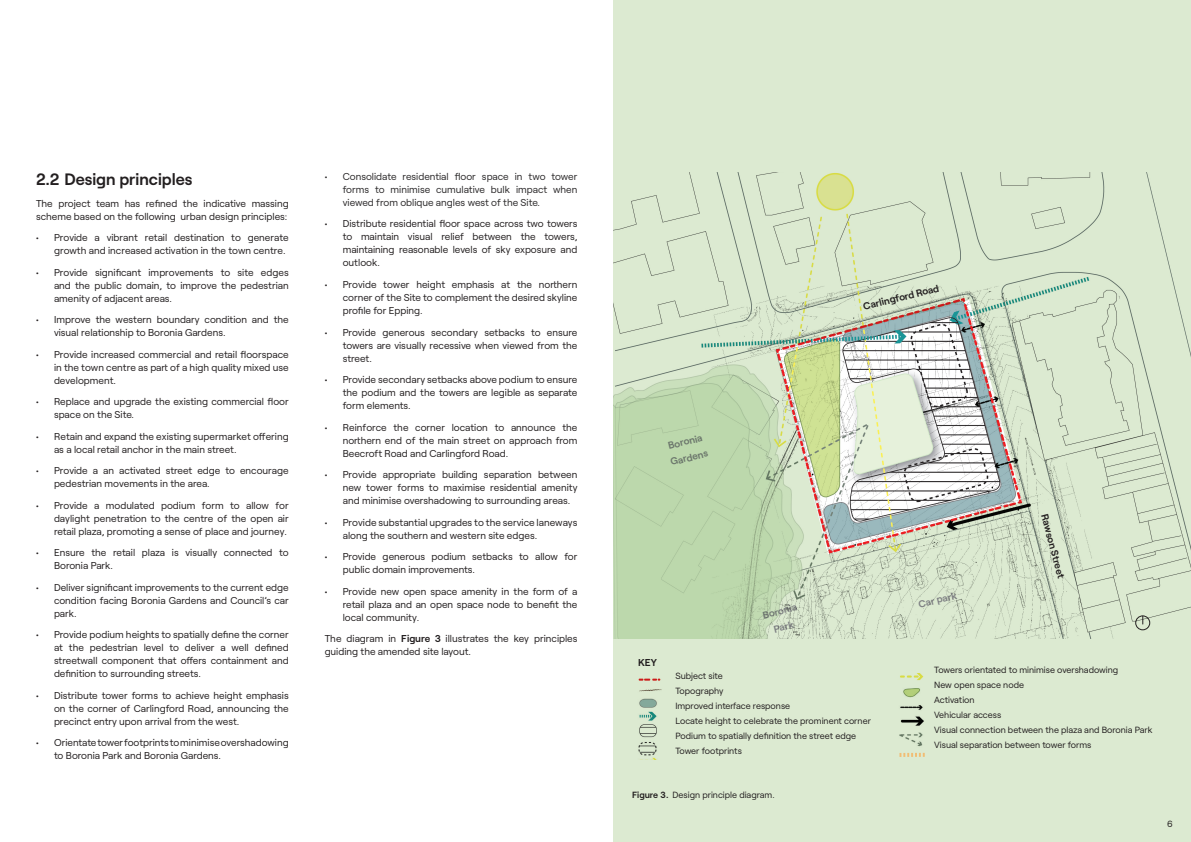
<style>
.page{position:relative;width:1191px;height:842px;background:#fff}
.page>*{position:absolute;margin:0;border:0;box-sizing:border-box;transform-origin:0 0}
.t1{font:600 16.5px "Roobert";color:#231f20}
.Body_Copy_Level_3{font:10px/13px "Roobert";color:#231f20;text-align:justify}
.t2{font:10px/13px "Roobert";color:#2b292a;text-align:justify}
.Body_Copy_Level_2{font:600 10px/16.4px "Roobert";color:#7e8083}
.Body_Copy_Level_2-2{font:600 10px "Roobert";color:#231f20}
.Table_Body{font:600 10px "Roobert";color:#231f20}
.Table_Body-2{font:9px "Roobert";color:#231f20}
.Page_Number{font:9px "Roobert";color:#231f20}
.s1{font-weight:600}
</style>
<div class="page">
<div style="left:613px;top:0;width:578px;height:842px;background:#dcead1"></div>
<img style="left:638px;top:678px;width:24px;height:14px">
<img style="left:899px;top:688px;width:25px;height:59px">
<img style="left:638px;top:698px;width:19px;height:61px">
<img style="left:900px;top:673px;width:24px;height:7px">
<svg style="left:899px;top:753px;width:25px;height:4px"></svg>
<img style="left:613px;top:172px;width:578px;height:467px">
<p class="t1" style="left:36px;top:167px;width:158px">2.2 Design principles</p>
<p class="Body_Copy_Level_3" style="left:36px;top:196px;width:254px">The project team has refined the indicative massing scheme based on the following urban design principles:</p>
<p class="Body_Copy_Level_3" style="left:54px;top:230px;width:236px;text-indent:-18px">• Provide a vibrant retail destination to generate growth and increased activation in the town centre.</p>
<p class="Body_Copy_Level_3" style="left:54px;top:265px;width:236px;text-indent:-18px">• Provide significant improvements to site edges and the public domain, to improve the pedestrian amenity of adjacent areas.</p>
<p class="Body_Copy_Level_3" style="left:54px;top:312px;width:236px;text-indent:-18px">• Improve the western boundary condition and the visual relationship to Boronia Gardens.</p>
<p class="Body_Copy_Level_3" style="left:54px;top:347px;width:236px;text-indent:-18px">• Provide increased commercial and retail floorspace in the town centre as part of a high quality mixed use development.</p>
<p class="Body_Copy_Level_3" style="left:54px;top:394px;width:236px;text-indent:-18px">• Replace and upgrade the existing commercial floor space on the Site.</p>
<p class="Body_Copy_Level_3" style="left:54px;top:429px;width:236px;text-indent:-18px">• Retain and expand the existing supermarket offering as a local retail anchor in the main street.</p>
<p class="Body_Copy_Level_3" style="left:54px;top:463px;width:236px;text-indent:-18px">• Provide a an activated street edge to encourage pedestrian movements in the area.</p>
<p class="Body_Copy_Level_3" style="left:54px;top:498px;width:236px;text-indent:-18px">• Provide a modulated podium form to allow for daylight penetration to the centre of the open air retail plaza, promoting a sense of place and journey.</p>
<p class="Body_Copy_Level_3" style="left:54px;top:545px;width:236px;text-indent:-18px">• Ensure the retail plaza is visually connected to<br>Boronia Park.</p>
<p class="Body_Copy_Level_3" style="left:54px;top:580px;width:236px;text-indent:-18px">• Deliver significant improvements to the current edge condition facing Boronia Gardens and Council’s car park.</p>
<p class="Body_Copy_Level_3" style="left:54px;top:627px;width:236px;text-indent:-18px">• Provide podium heights to spatially define the corner at the pedestrian level to deliver a well defined streetwall component that offers containment and definition to surrounding streets.</p>
<p class="Body_Copy_Level_3" style="left:54px;top:688px;width:236px;text-indent:-18px">• Distribute tower forms to achieve height emphasis on the corner of Carlingford Road, announcing the precinct entry upon arrival from the west.</p>
<p class="Body_Copy_Level_3" style="left:54px;top:735px;width:236px;text-indent:-18px">• Orientate tower footprints to minimise overshadowing to Boronia Park and Boronia Gardens.</p>
<p class="t2" style="left:343px;top:169px;width:236px;text-indent:-18px">• Consolidate residential floor space in two tower forms to minimise cumulative bulk impact when viewed from oblique angles west of the Site.</p>
<p class="Body_Copy_Level_3" style="left:343px;top:217px;width:236px;text-indent:-18px">• Distribute residential floor space across two towers to maintain visual relief between the towers, maintaining reasonable levels of sky exposure and outlook.</p>
<p class="Body_Copy_Level_3" style="left:343px;top:277px;width:236px;text-indent:-18px">• Provide tower height emphasis at the northern corner of the Site to complement the desired skyline profile for Epping.</p>
<p class="Body_Copy_Level_3" style="left:343px;top:325px;width:236px;text-indent:-18px">• Provide generous secondary setbacks to ensure towers are visually recessive when viewed from the street.</p>
<p class="Body_Copy_Level_3" style="left:343px;top:372px;width:236px;text-indent:-18px">• Provide secondary setbacks above podium to ensure the podium and the towers are legible as separate form elements.</p>
<p class="Body_Copy_Level_3" style="left:343px;top:420px;width:236px;text-indent:-18px">• Reinforce the corner location to announce the northern end of the main street on approach from Beecroft Road and Carlingford Road.</p>
<p class="Body_Copy_Level_3" style="left:343px;top:467px;width:236px;text-indent:-18px">• Provide appropriate building separation between new tower forms to maximise residential amenity and minimise overshadowing to surrounding areas.</p>
<p class="Body_Copy_Level_3" style="left:343px;top:515px;width:236px;text-indent:-18px">• Provide substantial upgrades to the service laneways along the southern and western site edges.</p>
<p class="Body_Copy_Level_3" style="left:343px;top:549px;width:236px;text-indent:-18px">• Provide generous podium setbacks to allow for public domain improvements.</p>
<p class="Body_Copy_Level_3" style="left:343px;top:584px;width:236px;text-indent:-18px">• Provide new open space amenity in the form of a retail plaza and an open space node to benefit the local community.</p>
<p class="Body_Copy_Level_3" style="left:325px;top:631px;width:254px">The diagram in <span class="s1">Figure 3</span> illustrates the key principles guiding the amended site layout.</p>
<p class="Body_Copy_Level_2-2" style="left:861px;top:299px;width:79px;rotate:-14deg">Carlingford Road</p>
<p class="Body_Copy_Level_2" style="left:664px;top:437px;width:40px;rotate:-14deg">Boronia<br>Gardens</p>
<p class="Table_Body" style="left:638px;top:654px;width:20px">KEY</p>
<p class="Body_Copy_Level_2" style="left:760px;top:606px;width:36px;text-align:center;rotate:-14deg">Boronia<br>Park</p>
<p class="Table_Body-2" style="left:675px;top:669px;width:49px">Subject site</p>
<p class="Table_Body-2" style="left:675px;top:684px;width:50px">Topography</p>
<p class="Table_Body-2" style="left:675px;top:699px;width:116px">Improved interface response</p>
<p class="Table_Body-2" style="left:675px;top:714px;width:197px">Locate height to celebrate the prominent corner</p>
<p class="Table_Body-2" style="left:675px;top:729px;width:182px">Podium to spatially definition the street edge</p>
<p class="Table_Body-2" style="left:675px;top:744px;width:68px">Tower footprints</p>
<p class="Table_Body-2" style="left:632px;top:788px;width:144px"><span class="s1">Figure 3.</span> Design principle diagram.</p>
<p class="Body_Copy_Level_2" style="left:916px;top:596px;width:41px;rotate:-14deg">Car park</p>
<p class="Body_Copy_Level_2-2" style="left:1051px;top:512px;width:67px;rotate:75deg">Rawson Street</p>
<p class="Table_Body-2" style="left:934px;top:663px;width:186px">Towers orientated to minimise overshadowing</p>
<p class="Table_Body-2" style="left:934px;top:678px;width:91px">New open space node</p>
<p class="Table_Body-2" style="left:934px;top:693px;width:42px">Activation</p>
<p class="Table_Body-2" style="left:934px;top:708px;width:69px">Vehicular access</p>
<p class="Table_Body-2" style="left:934px;top:723px;width:220px">Visual connection between the plaza and Boronia Park</p>
<p class="Table_Body-2" style="left:934px;top:738px;width:159px">Visual separation between tower forms</p>
<p class="Page_Number" style="left:1167px;top:817px;width:7px">6</p>
</div>
